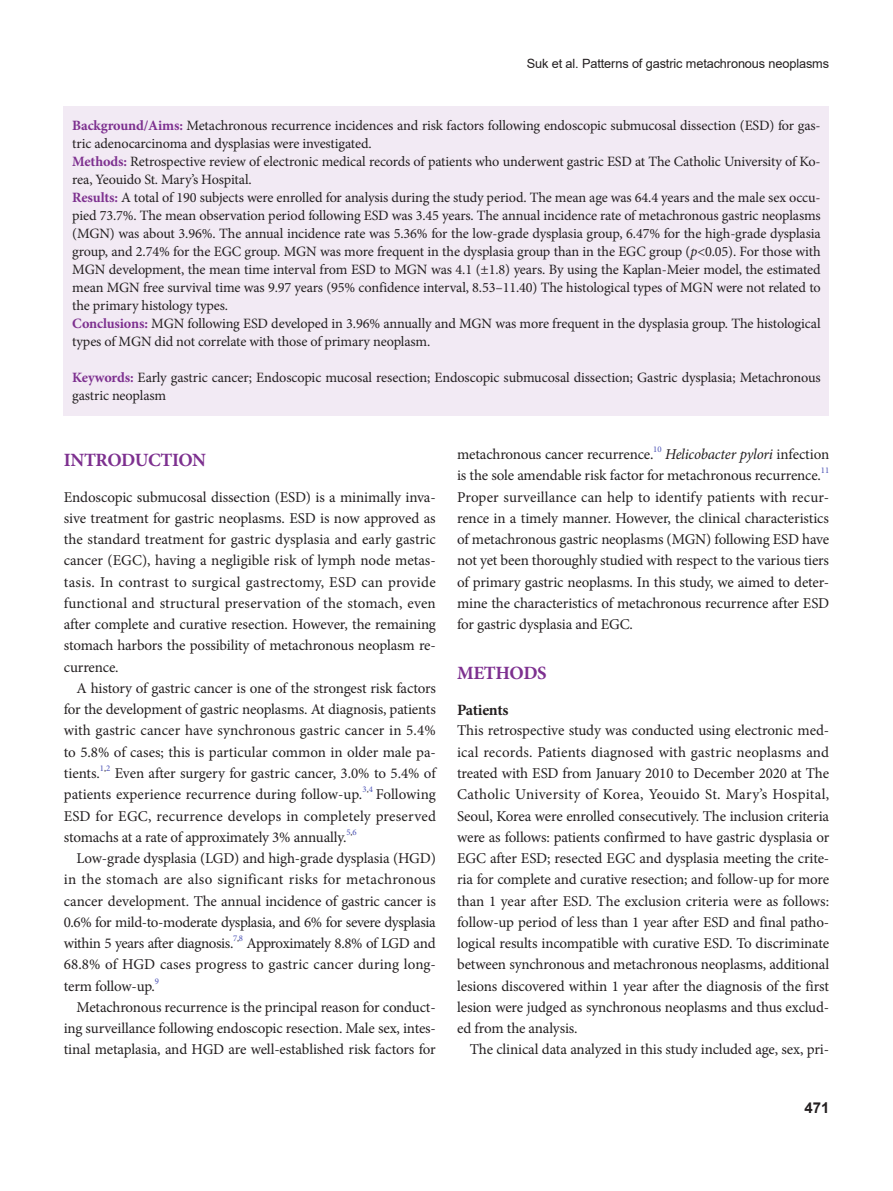
<style>
.page{position:relative;width:893px;height:1191px;background:#fff}
.page>*{position:absolute;margin:0;border:0;box-sizing:border-box;transform-origin:0 0}
.body-title{font:700 18.75px "Minion Pro";letter-spacing:-.02em;color:#7d308f}
.body-sub-title{font:700 15.75px "Minion Pro";letter-spacing:-.02em;color:#231f20}
.body{font:15px/21.3px "Minion Pro";letter-spacing:-.01em;color:#231f20;text-align:justify}
.t1{font:700 15px "Arial";color:#231f20}
.abstract{font:14.25px/18px "Minion Pro";letter-spacing:-.01em;color:#231f20}
.t2{font:12.75px "Arial";letter-spacing:-.01em;color:#231f20}
.body-2{font:8.7px "Minion Pro";color:#4a51b5}
.s1{font-weight:700;color:#7d308f}
.s2{font-style:italic}
.s3{color:#231f20}
</style>
<div class="page">
<div style="left:64px;top:106px;width:765px;height:310px;background:#f2eaf4"></div>
<p class="t2" style="left:527px;top:54px;width:304px">Suk et al. Patterns of gastric metachronous neoplasms</p>
<p class="abstract" style="left:72px;top:117px;width:750px"><span class="s1">Background/Aims:</span> Metachronous recurrence incidences and risk factors following endoscopic submucosal dissection (ESD) for gas&shy;tric adenocarcinoma and dysplasias were investigated.</p>
<p class="abstract" style="left:72px;top:153px;width:750px"><span class="s1">Methods:</span> Retrospective review of electronic medical records of patients who underwent gastric ESD at The Catholic University of Ko&shy;rea, Yeouido St. Mary’s Hospital.</p>
<p class="abstract" style="left:72px;top:189px;width:750px;text-align:justify"><span class="s1">Results:</span> A total of 190 subjects were enrolled for analysis during the study period. The mean age was 64.4 years and the male sex occu&shy;pied 73.7%. The mean observation period following ESD was 3.45 years. The annual incidence rate of metachronous gastric neoplasms (MGN) was about 3.96%. The annual incidence rate was 5.36% for the low-grade dysplasia group, 6.47% for the high-grade dysplasia group, and 2.74% for the EGC group. MGN was more frequent in the dysplasia group than in the EGC group (<span class="s2">p</span>&lt;0.05). For those with MGN development, the mean time interval from ESD to MGN was 4.1 (±1.8) years. By using the Kaplan-Meier model, the estimated mean MGN free survival time was 9.97 years (95% confidence interval, 8.53–11.40) The histological types of MGN were not related to the primary histology types.</p>
<p class="abstract" style="left:72px;top:315px;width:750px"><span class="s1">Conclusions:</span> MGN following ESD developed in 3.96% annually and MGN was more frequent in the dysplasia group. The histological types of MGN did not correlate with those of primary neoplasm.</p>
<p class="abstract" style="left:72px;top:369px;width:750px"><span class="s1">Keywords:</span> Early gastric cancer; Endoscopic mucosal resection; Endoscopic submucosal dissection; Gastric dysplasia; Metachronous gastric neoplasm</p>
<p class="body-title" style="left:64px;top:447px;width:144px">INTRODUCTION</p>
<p class="body" style="left:64px;top:486px;width:374px">Endoscopic submucosal dissection (ESD) is a minimally inva&shy;sive treatment for gastric neoplasms. ESD is now approved as the standard treatment for gastric dysplasia and early gastric cancer (EGC), having a negligible risk of lymph node metas&shy;tasis. In contrast to surgical gastrectomy, ESD can provide functional and structural preservation of the stomach, even after complete and curative resection. However, the remaining stomach harbors the possibility of metachronous neoplasm re&shy;currence.</p>
<p class="body" style="left:64px;top:677px;width:374px;text-indent:13px">A history of gastric cancer is one of the strongest risk factors for the development of gastric neoplasms. At diagnosis, patients with gastric cancer have synchronous gastric cancer in 5.4% to 5.8% of cases; this is particular common in older male pa&shy;tients.</p>
<p class="body-2" style="left:100px;top:762px;width:12px">1<span class="s3">,</span>2</p>
<p class="body" style="left:64px;top:762px;width:373px;text-indent:51px">Even after surgery for gastric cancer, 3.0% to 5.4% of patients experience recurrence during follow-up.</p>
<p class="body-2" style="left:362px;top:783px;width:12px">3<span class="s3">,</span>4</p>
<p class="body" style="left:64px;top:784px;width:374px;text-indent:312px">Following ESD for EGC, recurrence develops in completely preserved stomachs at a rate of approximately 3% annually.</p>
<p class="body-2" style="left:346px;top:826px;width:12px">5<span class="s3">,</span>6</p>
<p class="body" style="left:64px;top:847px;width:374px;text-indent:13px">Low-grade dysplasia (LGD) and high-grade dysplasia (HGD) in the stomach are also significant risks for metachronous cancer development. The annual incidence of gastric cancer is 0.6% for mild-to-moderate dysplasia, and 6% for severe dysplasia within 5 years after diagnosis.</p>
<p class="body-2" style="left:233px;top:932px;width:11px">7<span class="s3">,</span>8</p>
<p class="body" style="left:64px;top:932px;width:374px;text-indent:183px">Approximately 8.8% of LGD and 68.8% of HGD cases progress to gastric cancer during long&shy;term follow-up.</p>
<p class="body-2" style="left:155px;top:975px;width:6px">9</p>
<p class="body" style="left:64px;top:996px;width:374px;text-indent:13px">Metachronous recurrence is the principal reason for conduct&shy;ing surveillance following endoscopic resection. Male sex, intes&shy;tinal metaplasia, and HGD are well-established risk factors for</p>
<p class="body" style="left:457px;top:443px;width:198px">metachronous cancer recurrence.</p>
<p class="body-2" style="left:653px;top:443px;width:10px">10</p>
<p class="body" style="left:457px;top:443px;width:374px;text-indent:208px"><span class="s2">Helicobacter pylori</span> infection is the sole amendable risk factor for metachronous recurrence.</p>
<p class="body-2" style="left:821px;top:464px;width:10px">11</p>
<p class="body" style="left:457px;top:486px;width:374px">Proper surveillance can help to identify patients with recur&shy;rence in a timely manner. However, the clinical characteristics of metachronous gastric neoplasms (MGN) following ESD have not yet been thoroughly studied with respect to the various tiers of primary gastric neoplasms. In this study, we aimed to deter&shy;mine the characteristics of metachronous recurrence after ESD for gastric dysplasia and EGC.</p>
<p class="body-title" style="left:457px;top:659px;width:91px">METHODS</p>
<p class="body-sub-title" style="left:457px;top:698px;width:53px">Patients</p>
<p class="body" style="left:457px;top:720px;width:374px">This retrospective study was conducted using electronic med&shy;ical records. Patients diagnosed with gastric neoplasms and treated with ESD from January 2010 to December 2020 at The Catholic University of Korea, Yeouido St. Mary’s Hospital, Seoul, Korea were enrolled consecutively. The inclusion criteria were as follows: patients confirmed to have gastric dysplasia or EGC after ESD; resected EGC and dysplasia meeting the crite&shy;ria for complete and curative resection; and follow-up for more than 1 year after ESD. The exclusion criteria were as follows: follow-up period of less than 1 year after ESD and final patho&shy;logical results incompatible with curative ESD. To discriminate between synchronous and metachronous neoplasms, additional lesions discovered within 1 year after the diagnosis of the first lesion were judged as synchronous neoplasms and thus exclud&shy;ed from the analysis.</p>
<p class="body" style="left:470px;top:1039px;width:361px">The clinical data analyzed in this study included age, sex, pri-</p>
<p class="t1" style="left:804px;top:1096px;width:27px">471</p>
</div>
